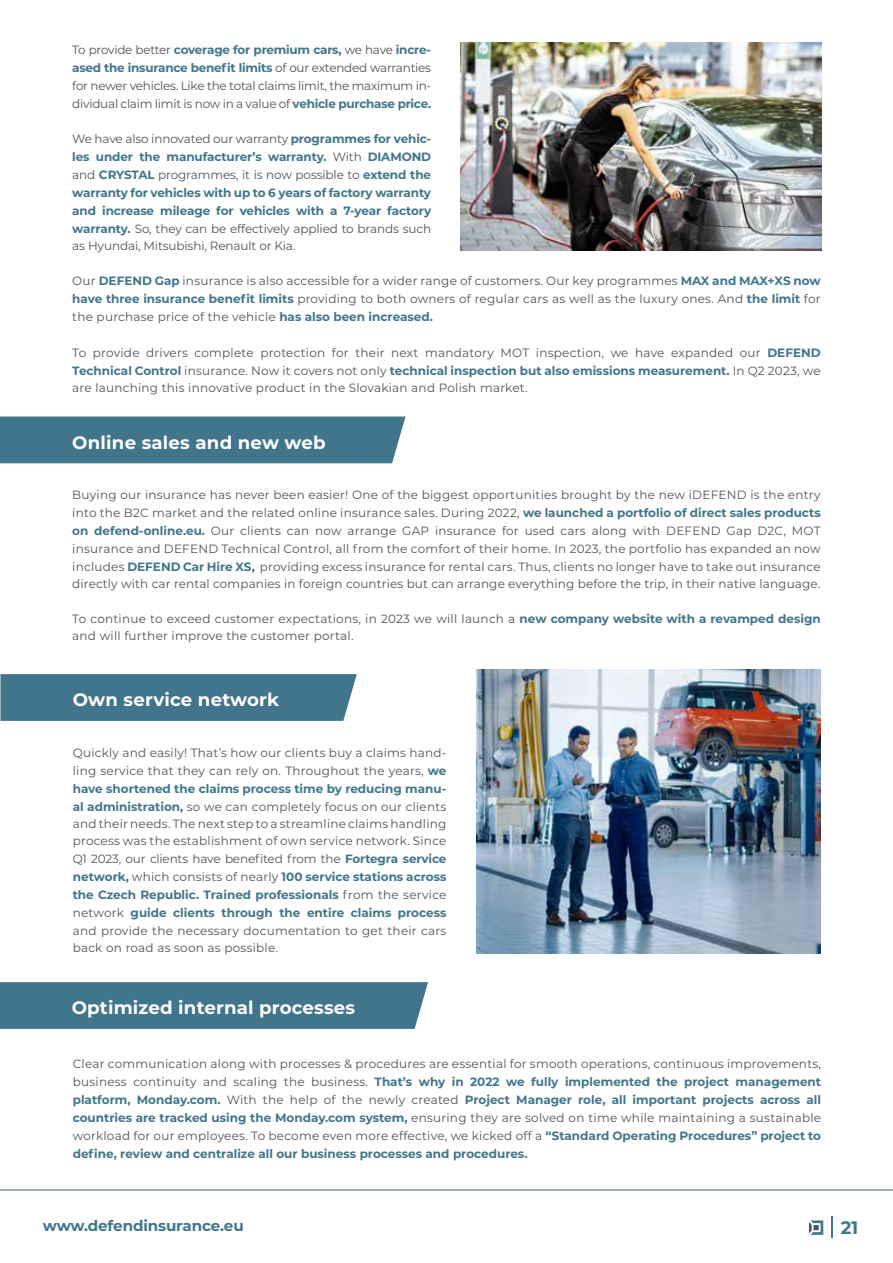
<style>
.page{position:relative;width:893px;height:1263px;background:#fff}
.page>*{position:absolute;margin:0;border:0;box-sizing:border-box;transform-origin:0 0}
.t1{font:700 18px "Montserrat";letter-spacing:.01em;color:#fff}
.t2{font:700 18px "Montserrat";color:#41758b}
.t3{font:700 15px "Montserrat";letter-spacing:-.01em;color:#41758b}
.t4{font:12px/17.7px "Montserrat";letter-spacing:.02em;color:#50535a;text-align:justify}
.t5{font:700 12px/17.9px "Montserrat";letter-spacing:-.01em;color:#41758b;text-align:justify}
.s1{font-weight:700;color:#41758b}
.s2{font-weight:400;color:#50535a}
</style>
<div class="page">
<svg style="left:809px;top:1220px;width:14px;height:15px"></svg>
<hr style="left:831px;top:1216px;width:2px;height:21px;background:#41758b">
<hr style="left:0;top:1189px;width:893px;height:1px;background:#41758b">
<div style="left:0;top:416px;width:406px;height:47px;background:#41758b"></div>
<div style="left:0;top:674px;width:357px;height:47px;background:#41758b"></div>
<div style="left:0;top:982px;width:428px;height:47px;background:#41758b"></div>
<img style="left:476px;top:670px;width:345px;height:284px">
<img style="left:461px;top:43px;width:360px;height:208px">
<p class="t4" style="left:72px;top:41px;width:360px">To provide better <span class="s1">coverage for premium cars,</span> we have <span class="s1">incre&shy;ased the insurance benefit limits</span> of our extended warranties for newer vehicles. Like the total claims limit, the maximum in&shy;dividual claim limit is now in a value of <span class="s1">vehicle purchase price.</span></p>
<p class="t5" style="left:72px;top:129px;width:360px"><span class="s2">We have also innovated our warranty</span> programmes for vehic&shy;les under the manufacturer’s warranty. <span class="s2">With</span> DIAMOND <span class="s2">and</span> CRYSTAL <span class="s2">programmes, it is now possible to</span> extend the warranty for vehicles with up to 6 years of factory warranty and increase mileage for vehicles with a 7-year factory warranty. <span class="s2">So, they can be effectively applied to brands such as Hyundai, Mitsubishi, Renault or Kia.</span></p>
<p class="t4" style="left:72px;top:272px;width:750px">Our <span class="s1">DEFEND Gap</span> insurance is also accessible for a wider range of customers. Our key programmes <span class="s1">MAX and MAX+XS now have three insurance benefit limits</span> providing to both owners of regular cars as well as the luxury ones. And <span class="s1">the limit</span> for the purchase price of the vehicle <span class="s1">has also been increased.</span></p>
<p class="t4" style="left:72px;top:343px;width:750px">To provide drivers complete protection for their next mandatory MOT inspection, we have expanded our <span class="s1">DEFEND Technical Control</span> insurance. Now it covers not only <span class="s1">technical inspection but also emissions measurement.</span> In Q2 2023, we are launching this innovative product in the Slovakian and Polish market.</p>
<h1 class="t1" style="left:72px;top:429px;width:255px">Online sales and new web</h1>
<p class="t4" style="left:72px;top:486px;width:750px">Buying our insurance has never been easier! One of the biggest opportunities brought by the new iDEFEND is the entry into the B2C market and the related online insurance sales. During 2022, <span class="s1">we launched a portfolio of direct sales products on defend-online.eu.</span> Our clients can now arrange GAP insurance for used cars along with DEFEND Gap D2C, MOT insurance and DEFEND Technical Control, all from the comfort of their home. In 2023, the portfolio has expanded an now includes <span class="s1">DEFEND Car Hire XS,</span> providing excess insurance for rental cars. Thus, clients no longer have to take out insurance directly with car rental companies in foreign countries but can arrange everything before the trip, in their native language.</p>
<p class="t4" style="left:72px;top:610px;width:750px;line-height:17.2px">To continue to exceed customer expectations, in 2023 we will launch a <span class="s1">new company website with a revamped design </span>and will further improve the customer portal.</p>
<h1 class="t1" style="left:73px;top:687px;width:208px">Own service network</h1>
<p class="t4" style="left:73px;top:743px;width:375px">Quickly and easily! That’s how our clients buy a claims hand&shy;ling service that they can rely on. Throughout the years, <span class="s1">we have shortened the claims process time by reducing manu&shy;al administration,</span> so we can completely focus on our clients and their needs. The next step to a streamline claims handling process was the establishment of own service network. Since Q1 2023, our clients have benefited from the <span class="s1">Fortegra service network,</span> which consists of nearly <span class="s1">100 service stations across the Czech Republic. Trained professionals</span> from the service network <span class="s1">guide clients through the entire claims process </span>and provide the necessary documentation to get their cars back on road as soon as possible.</p>
<h1 class="t1" style="left:72px;top:995px;width:285px">Optimized internal processes</h1>
<p class="t4" style="left:73px;top:1054px;width:750px">Clear communication along with processes &amp; procedures are essential for smooth operations, continuous improvements, business continuity and scaling the business. <span class="s1">That’s why in 2022 we fully implemented the project management platform, Monday.com.</span> With the help of the newly created <span class="s1">Project Manager role, all important projects across all countries are tracked using the Monday.com system,</span> ensuring they are solved on time while maintaining a sustainable workload for our employees. To become even more effective, we kicked off a <span class="s1">“Standard Operating Procedures” project to define, review and centralize all our business processes and procedures.</span></p>
<p class="t3" style="left:43px;top:1215px;width:202px">www.defendinsurance.eu</p>
<h1 class="t2" style="left:841px;top:1215px;width:19px">21</h1>
</div>
